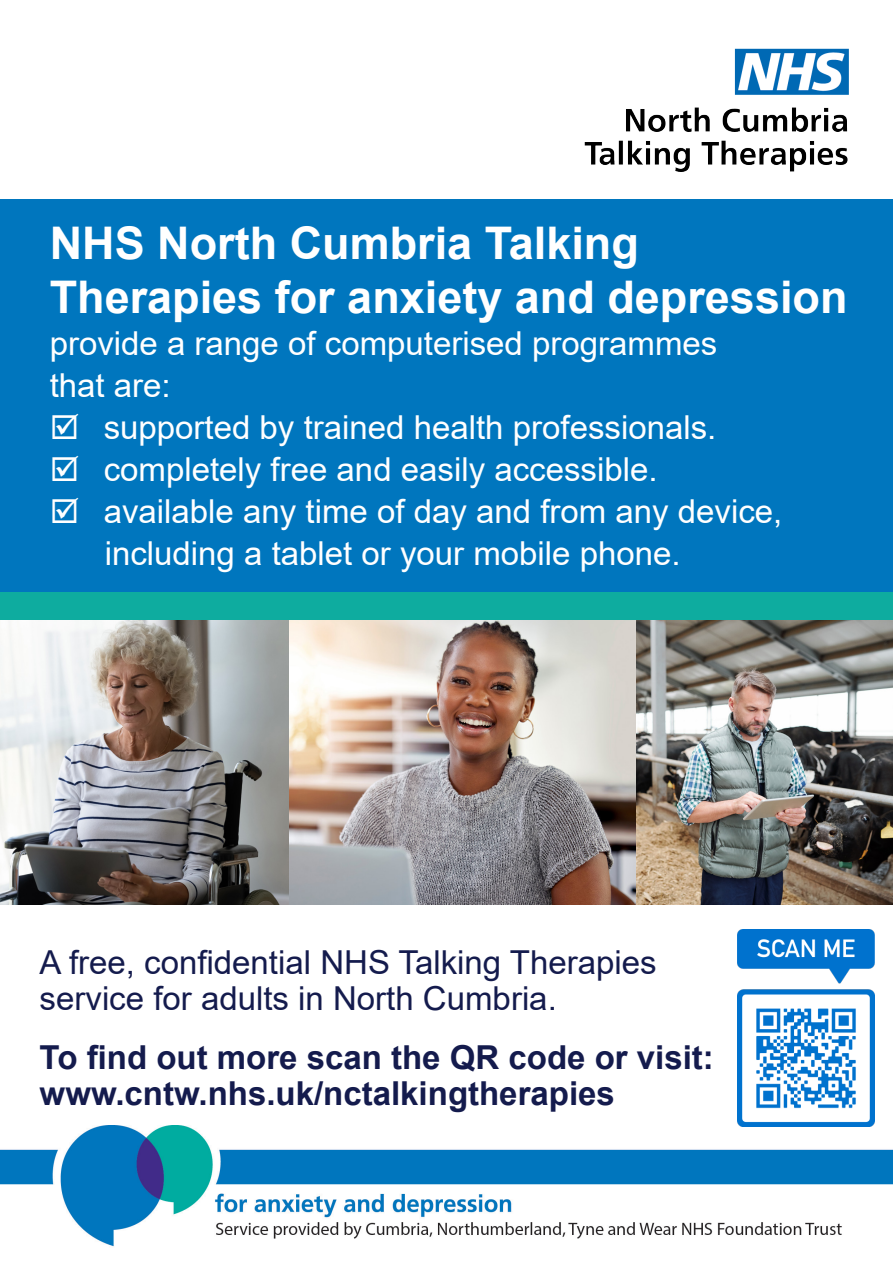
<style>
.page{position:relative;width:893px;height:1263px;background:#fff}
.page>*{position:absolute;margin:0;border:0;box-sizing:border-box;transform-origin:0 0}
.t1{font:700 45px "Arial";color:#fff}
.t2{font:33px "Arial";color:#fff}
.t3{font:33px/36px "Arial";color:#141b4d}
.t4{font:700 33px "Arial";color:#141b4d}
</style>
<div class="page">
<div style="left:0;top:199px;width:893px;height:603px;background:#0076be"></div>
<img style="left:584px;top:48px;width:265px;height:124px">
<img style="left:0;top:1125px;width:893px;height:122px">
<img style="left:737px;top:930px;width:137px;height:196px">
<img style="left:635px;top:620px;width:258px;height:284px">
<img style="left:288px;top:620px;width:347px;height:284px">
<img style="left:0;top:620px;width:288px;height:284px">
<div style="left:0;top:592px;width:893px;height:28px;background:#0eac9f"></div>
<p class="t1" style="left:50px;top:212px;width:591px">NHS North Cumbria Talking</p>
<p class="t1" style="left:50px;top:266px;width:799px">Therapies for anxiety and depression</p>
<p class="t2" style="left:50px;top:321px;width:669px">provide a range of computerised programmes</p>
<p class="t2" style="left:50px;top:363px;width:123px">that are:</p>
<p class="t2" style="left:104px;top:405px;width:614px">supported by trained health professionals.</p>
<p class="t2" style="left:104px;top:447px;width:555px">completely free and easily accessible.</p>
<p class="t2" style="left:104px;top:489px;width:680px">available any time of day and from any device,</p>
<p class="t2" style="left:105px;top:531px;width:577px">including a tablet or your mobile phone.</p>
<p class="t3" style="left:40px;top:944px;width:618px">A free, confidential NHS Talking Therapies service for adults in North Cumbria.</p>
<p class="t4" style="left:40px;top:1034px;width:676px">To find out more scan the QR code or visit:</p>
<p class="t4" style="left:40px;top:1070px;width:577px">www.cntw.nhs.uk/nctalkingtherapies</p>
</div>
